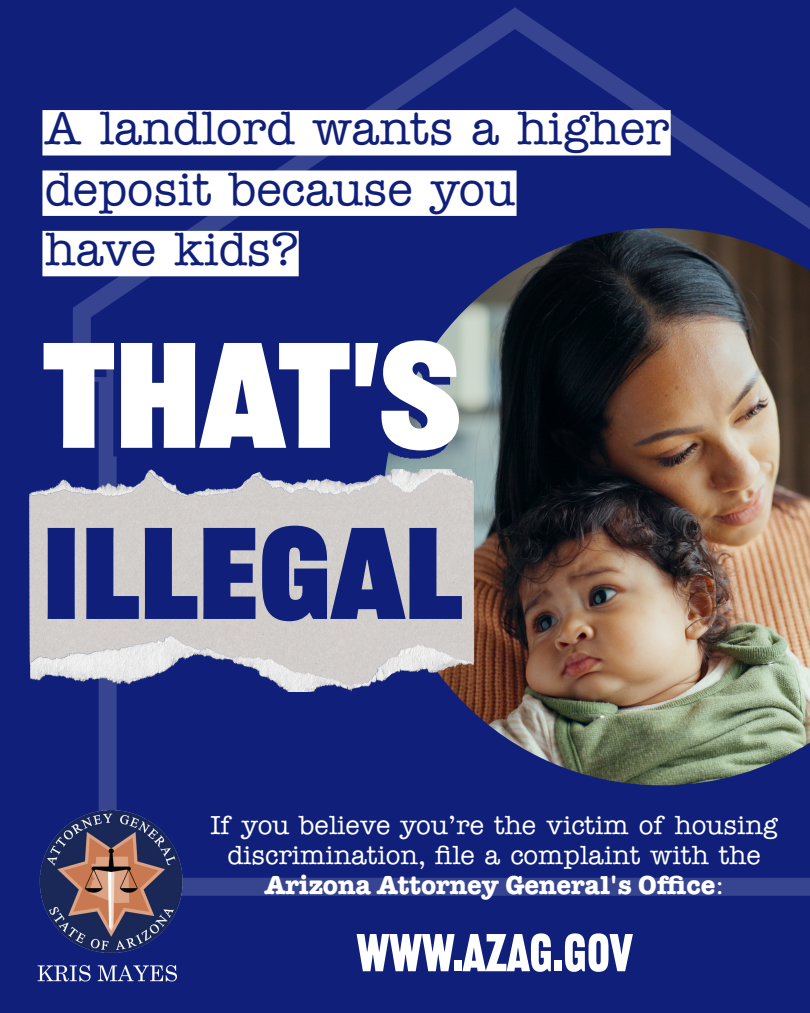
<style>
.page{position:relative;width:810px;height:1013px;background:#fff}
.page>*{position:absolute;margin:0;border:0;box-sizing:border-box;transform-origin:0 0}
.t1{font:700 146.5px "Railroad Gothic ATF";color:#fff}
.t2{font:700 127.2px "Railroad Gothic ATF";color:#10207a}
.t3{font:52px "Railroad Gothic ATF";color:#fff}
.t4{font:500 46.8px/60.4px "American Typewriter ITC Pro";color:#10207a}
.t5{font:500 26.3px/30px "American Typewriter ITC Pro";color:#fff;text-align:center}
.s1{font-weight:700}
</style>
<div class="page">
<div style="left:0;top:0;width:810px;height:1012px;background:#10207a"></div>
<img style="left:56px;top:7px;width:754px;height:889px">
<img style="left:383px;top:228px;width:427px;height:557px">
<svg style="left:42px;top:110px;width:629px;height:166px;fill:#fff"></svg>
<img style="left:37px;top:965px;width:140px;height:17px">
<img style="left:39px;top:810px;width:152px;height:143px">
<img style="left:29px;top:521px;width:445px;height:170px">
<img style="left:29px;top:282px;width:599px;height:239px">
<h3 class="t4" style="left:45px;top:98px;width:626px">A landlord wants a higher deposit because you<br>have kids?</h3>
<h1 class="t1" style="left:43px;top:302px;width:420px">THAT'S</h1>
<h2 class="t2" style="left:43px;top:493px;width:422px">ILLEGAL</h2>
<p class="t5" style="left:211px;top:810px;width:568px">If you believe you’re the victim of housing discrimination, file a complaint with the<br><span class="s1">Arizona Attorney General's Office</span>:</p>
<h3 class="t3" style="left:357px;top:921px;width:277px">WWW.AZAG.GOV</h3>
</div>
